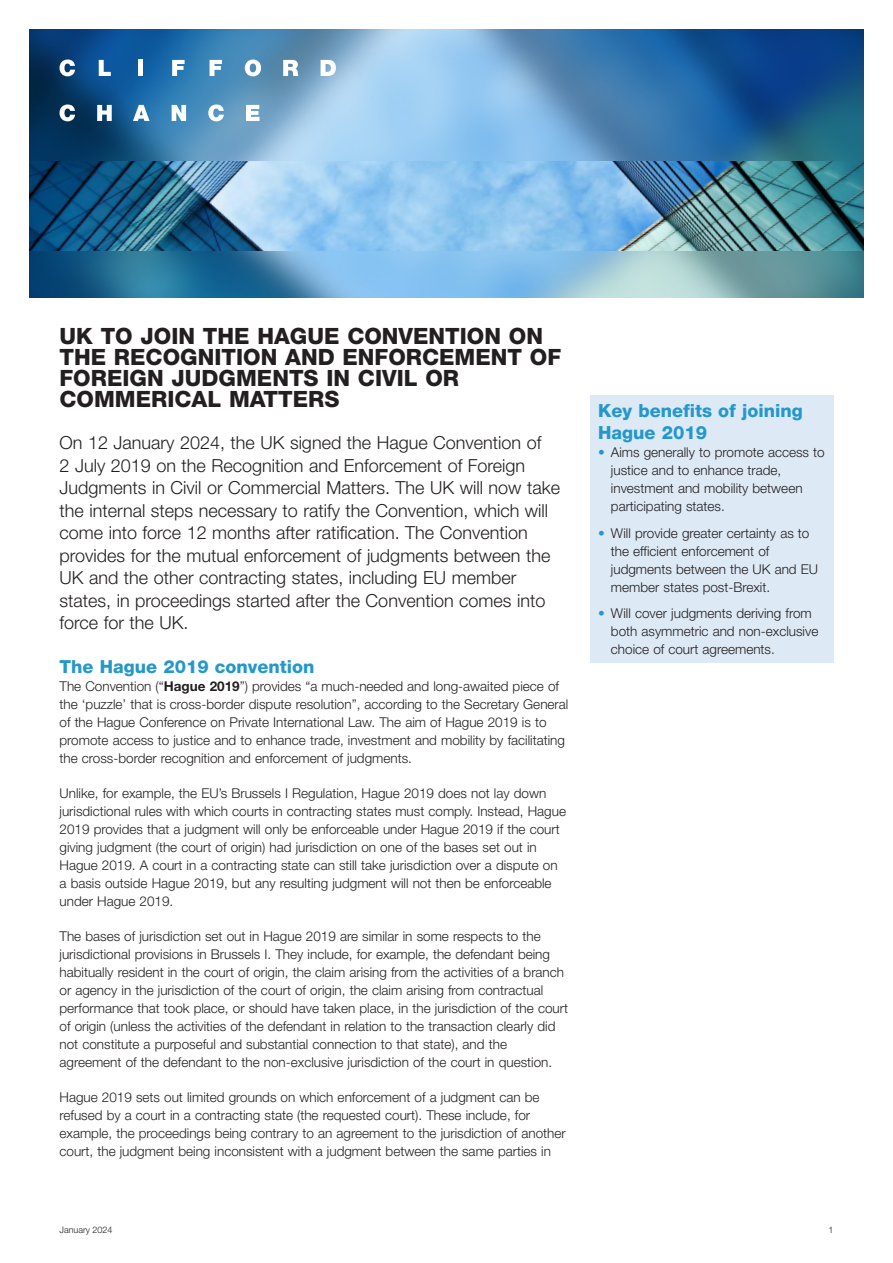
<style>
.page{position:relative;width:893px;height:1263px;background:#fff}
.page>*{position:absolute;margin:0;border:0;box-sizing:border-box;transform-origin:0 0}
._00__Main_Heading{font:800 22.5px/21px "Helvetica Neue LT Std";color:#231f20}
._01__Intro_Para{font:300 18px/22.5px "Helvetica Neue LT Std";color:#231f20}
._02__Heading_1{font:800 18px/22.5px "Helvetica Neue LT Pro";color:#2498cb}
._02__Heading_1-2{font:800 18px "Helvetica Neue LT Std";color:#2498cb}
._05__Body_Text_4MM{font:300 13.5px/18px "Helvetica Neue LT Std";color:#231f20}
._05__Body_Text_4MM-2{font:300 13.5px/18px "Helvetica Neue LT Pro";color:#231f20}
.t1{font:300 9px "Helvetica Neue LT Pro";color:#231f20}
.s1{font-weight:700}
.s2{color:#2498cb}
</style>
<div class="page">
<div style="left:590px;top:395px;width:243px;height:268px;background:#dde9f5"></div>
<img style="left:30px;top:30px;width:833px;height:268px">
<svg style="left:60px;top:60px;width:15px;height:16px"></svg>
<svg style="left:99px;top:60px;width:12px;height:16px"></svg>
<div style="left:138px;top:60px;width:5px;height:16px;background:#fff"></div>
<svg style="left:172px;top:60px;width:13px;height:16px"></svg>
<svg style="left:210px;top:60px;width:12px;height:16px"></svg>
<svg style="left:245px;top:60px;width:16px;height:16px"></svg>
<svg style="left:283px;top:60px;width:15px;height:16px"></svg>
<svg style="left:321px;top:60px;width:15px;height:16px"></svg>
<svg style="left:60px;top:105px;width:15px;height:16px"></svg>
<svg style="left:97px;top:105px;width:15px;height:16px"></svg>
<svg style="left:133px;top:105px;width:17px;height:16px"></svg>
<svg style="left:172px;top:105px;width:14px;height:16px"></svg>
<svg style="left:208px;top:105px;width:16px;height:16px"></svg>
<svg style="left:246px;top:105px;width:14px;height:16px"></svg>
<img style="left:30px;top:162px;width:833px;height:89px">
<p class="_00__Main_Heading" style="left:60px;top:325px;width:503px">UK TO JOIN THE HAGUE CONVENTION ON<br>THE RECOGNITION AND ENFORCEMENT OF<br>FOREIGN JUDGMENTS IN CIVIL OR<br>COMMERICAL MATTERS</p>
<p class="_01__Intro_Para" style="left:60px;top:431px;width:502px">On 12 January 2024, the UK signed the Hague Convention of<br>2 July 2019 on the Recognition and Enforcement of Foreign Judgments in Civil or Commercial Matters. The UK will now take the internal steps necessary to ratify the Convention, which will come into force 12 months after ratification. The Convention provides for the mutual enforcement of judgments between the UK and the other contracting states, including EU member states, in proceedings started after the Convention comes into force for the UK.</p>
<p class="_02__Heading_1-2" style="left:60px;top:656px;width:257px">The Hague 2019 convention</p>
<p class="_05__Body_Text_4MM" style="left:60px;top:677px;width:510px">The Convention (“<span class="s1">Hague 2019</span>”) provides “a much-needed and long-awaited piece of the ‘puzzle’ that is cross-border dispute resolution”, according to the Secretary General of the Hague Conference on Private International Law. The aim of Hague 2019 is to promote access to justice and to enhance trade, investment and mobility by facilitating the cross-border recognition and enforcement of judgments.</p>
<p class="_05__Body_Text_4MM" style="left:60px;top:784px;width:508px">Unlike, for example, the EU’s Brussels I Regulation, Hague 2019 does not lay down jurisdictional rules with which courts in contracting states must comply. Instead, Hague 2019 provides that a judgment will only be enforceable under Hague 2019 if the court giving judgment (the court of origin) had jurisdiction on one of the bases set out in Hague 2019. A court in a contracting state can still take jurisdiction over a dispute on a basis outside Hague 2019, but any resulting judgment will not then be enforceable under Hague 2019.</p>
<p class="_05__Body_Text_4MM" style="left:60px;top:927px;width:510px">The bases of jurisdiction set out in Hague 2019 are similar in some respects to the jurisdictional provisions in Brussels I. They include, for example, the defendant being habitually resident in the court of origin, the claim arising from the activities of a branch or agency in the jurisdiction of the court of origin, the claim arising from contractual performance that took place, or should have taken place, in the jurisdiction of the court of origin (unless the activities of the defendant in relation to the transaction clearly did not constitute a purposeful and substantial connection to that state), and the agreement of the defendant to the non-exclusive jurisdiction of the court in question.</p>
<p class="_05__Body_Text_4MM-2" style="left:60px;top:1088px;width:508px">Hague 2019 sets out limited grounds on which enforcement of a judgment can be refused by a court in a contracting state (the requested court). These include, for example, the proceedings being contrary to an agreement to the jurisdiction of another court, the judgment being inconsistent with a judgment between the same parties in</p>
<p class="_02__Heading_1" style="left:598px;top:399px;width:206px">Key benefits of joining<br>Hague 2019</p>
<p class="_05__Body_Text_4MM" style="left:611px;top:443px;width:215px;text-indent:-13px"><span class="s2">•</span> Aims generally to promote access to justice and to enhance trade, investment and mobility between participating states.</p>
<p class="_05__Body_Text_4MM" style="left:611px;top:524px;width:209px;text-indent:-13px"><span class="s2">•</span> Will provide greater certainty as to the efficient enforcement of judgments between the UK and EU member states post-Brexit.</p>
<p class="_05__Body_Text_4MM" style="left:611px;top:604px;width:209px;text-indent:-13px"><span class="s2">•</span> Will cover judgments deriving from both asymmetric and non-exclusive choice of court agreements.</p>
<p class="t1" style="left:60px;top:1224px;width:55px">January 2024</p>
<p class="t1" style="left:828px;top:1224px;width:7px">1</p>
</div>
